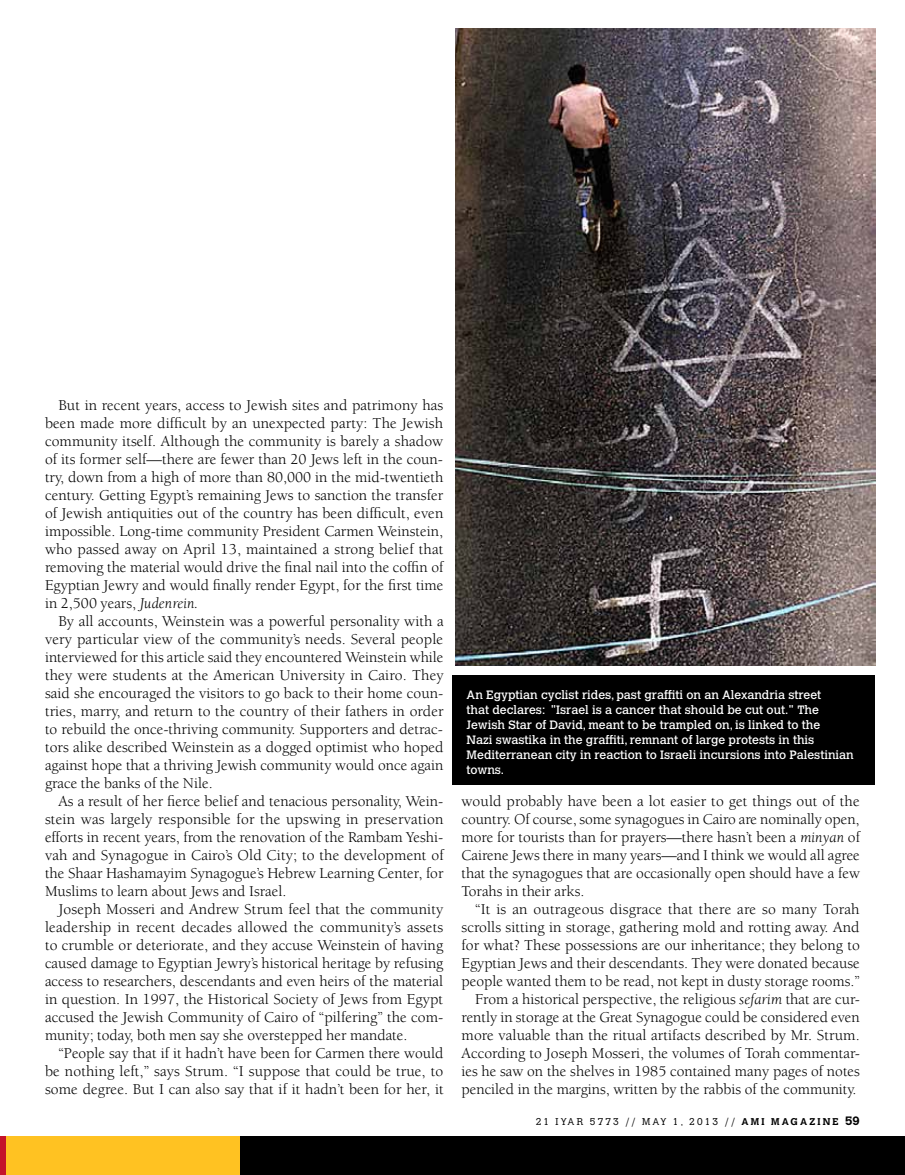
<style>
.page{position:relative;width:905px;height:1175px;background:#fff}
.page>*{position:absolute;margin:0;border:0;box-sizing:border-box;transform-origin:0 0}
.t1{font:15.45px/18px "Berkeley Std";color:#000;text-align:justify}
.t2{font:12px/15px "Calvert MT Std";color:#fff}
.t3{font:300 9.75px "Calvert MT Std";letter-spacing:.225em;color:#000}
.s1{font-style:italic}
.s2{font-weight:700}
.s3{font-weight:700;font-size:12px}
</style>
<div class="page">
<div style="left:452px;top:675px;width:423px;height:109px;background:#000"></div>
<div style="left:0;top:1136px;width:6px;height:38px;background:#c4132a"></div>
<div style="left:221px;top:1136px;width:683px;height:38px;background:#000"></div>
<div style="left:6px;top:1136px;width:234px;height:38px;background:#ffc222"></div>
<img style="left:455px;top:28px;width:420px;height:637px">
<p class="t1" style="left:45px;top:396px;width:400px;text-indent:14px">But in recent years, access to Jewish sites and patrimony has been made more difficult by an unexpected party: The Jewish community itself. Although the community is barely a shadow of its former self—there are fewer than 20 Jews left in the coun&shy;try, down from a high of more than 80,000 in the mid-twentieth century. Getting Egypt’s remaining Jews to sanction the transfer of Jewish antiquities out of the country has been difficult, even impossible. Long-time community President Carmen Weinstein, who passed away on April 13, maintained a strong belief that removing the material would drive the final nail into the coffin of Egyptian Jewry and would finally render Egypt, for the first time in 2,500 years, <span class="s1">Judenrein.</span></p>
<p class="t1" style="left:45px;top:612px;width:400px;text-indent:14px">By all accounts, Weinstein was a powerful personality with a very particular view of the community’s needs. Several people interviewed for this article said they encountered Weinstein while they were students at the American University in Cairo. They said she encouraged the visitors to go back to their home coun&shy;tries, marry, and return to the country of their fathers in order to rebuild the once-thriving community. Supporters and detrac&shy;tors alike described Weinstein as a dogged optimist who hoped against hope that a thriving Jewish community would once again grace the banks of the Nile.</p>
<p class="t1" style="left:45px;top:792px;width:400px;text-indent:14px">As a result of her fierce belief and tenacious personality, Wein&shy;stein was largely responsible for the upswing in preservation efforts in recent years, from the renovation of the Rambam Yeshi&shy;vah and Synagogue in Cairo’s Old City; to the development of the Shaar Hashamayim Synagogue’s Hebrew Learning Center, for Muslims to learn about Jews and Israel.</p>
<p class="t1" style="left:45px;top:900px;width:400px;text-indent:14px">Joseph Mosseri and Andrew Strum feel that the community leadership in recent decades allowed the community’s assets to crumble or deteriorate, and they accuse Weinstein of having caused damage to Egyptian Jewry’s historical heritage by refusing access to researchers, descendants and even heirs of the material in question. In 1997, the Historical Society of Jews from Egypt accused the Jewish Community of Cairo of “pilfering” the com&shy;munity; today, both men say she overstepped her mandate.</p>
<p class="t1" style="left:45px;top:1044px;width:400px;text-indent:14px">“People say that if it hadn’t have been for Carmen there would be nothing left,” says Strum. “I suppose that could be true, to some degree. But I can also say that if it hadn’t been for her, it</p>
<p class="t2" style="left:466px;top:687px;width:388px">An Egyptian cyclist rides, past graffiti on an Alexandria street<br>that declares: "Israel is a cancer that should be cut out." The Jewish Star of David, meant to be trampled on, is linked to the<br>Nazi swastika in the graffiti, remnant of large protests in this Mediterranean city in reaction to Israeli incursions into Palestinian towns.</p>
<p class="t1" style="left:461px;top:792px;width:400px">would probably have been a lot easier to get things out of the country. Of course, some synagogues in Cairo are nominally open, more for tourists than for prayers—there hasn’t been a <span class="s1">minyan</span> of Cairene Jews there in many years—and I think we would all agree that the synagogues that are occasionally open should have a few Torahs in their arks.</p>
<p class="t1" style="left:461px;top:900px;width:400px;text-align:right">“It is an outrageous disgrace that there are so many Torah scrolls sitting in storage, gathering mold and rotting away. And for what? These possessions are our inheritance; they belong to Egyptian Jews and their descendants. They were donated because people wanted them to be read, not kept in dusty storage rooms.” From a historical perspective, the religious <span class="s1">sefarim</span> that are cur&shy;rently in storage at the Great Synagogue could be considered even more valuable than the ritual artifacts described by Mr. Strum.<br>According to Joseph Mosseri, the volumes of Torah commentar&shy;ies he saw on the shelves in 1985 contained many pages of notes penciled in the margins, written by the rabbis of the community.</p>
<p class="t3" style="left:535px;top:1116px;width:326px">21 IYAR 5773 // MAY 1, 2013 // <span class="s2">AMI MAGAZINE</span> <span class="s3">59</span></p>
</div>
